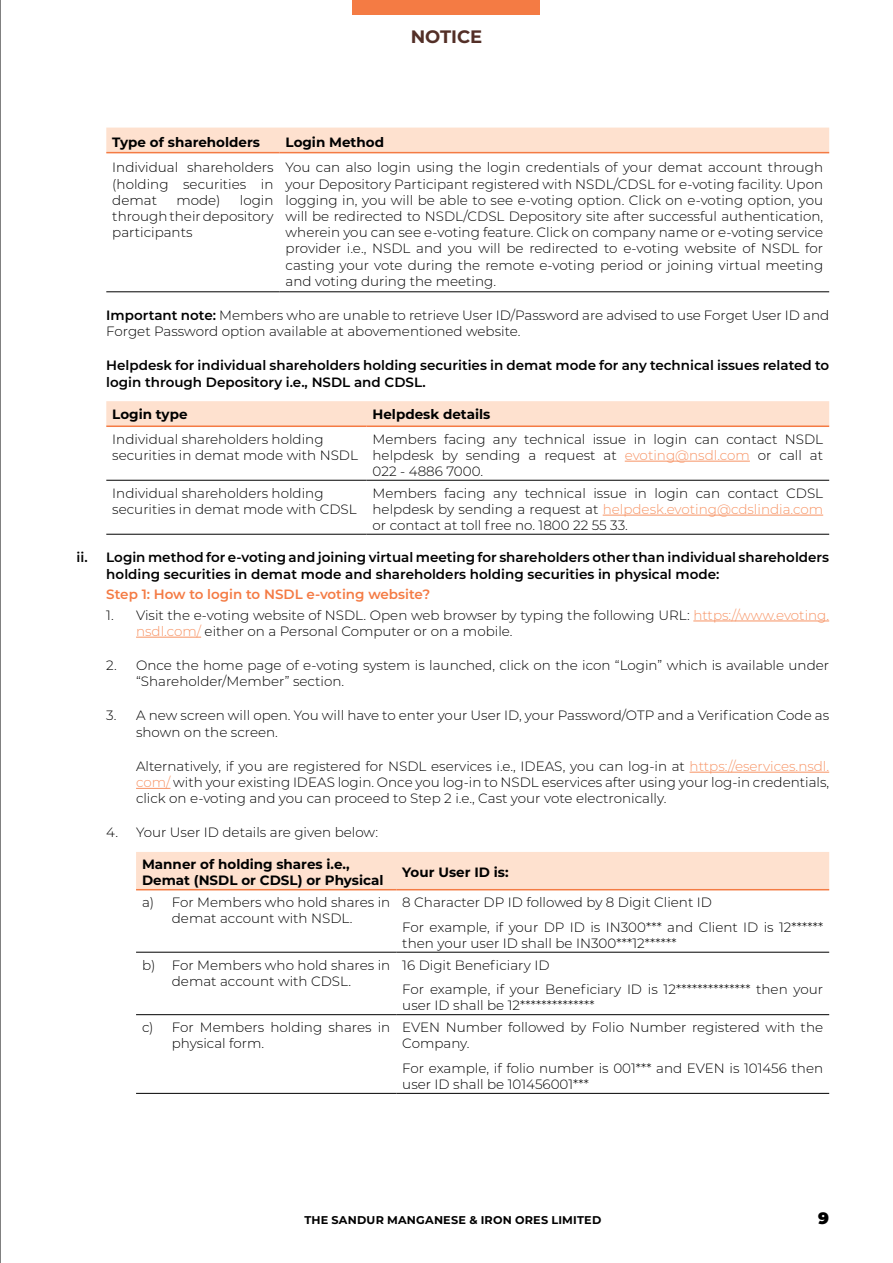
<style>
.page{position:relative;width:893px;height:1263px;background:#fff}
.page>*{position:absolute;margin:0;border:0;box-sizing:border-box;transform-origin:0 0}
.t1{font:700 18px "Montserrat";letter-spacing:-.005em;color:#532f27}
.t2{font:900 16.5px "Montserrat";color:#000}
.t3{font:300 13.5px/16.2px "Montserrat";color:#000}
.t4{font:600 13.5px/16.2px "Montserrat";color:#000}
.t5{font:700 13.5px/16.2px "Montserrat";color:#000}
.t6{font:600 13.5px "Montserrat";color:#f47b44}
.t7{font:700 11.25px "Montserrat";letter-spacing:.02em;color:#000}
.s1{font-weight:600}
.s2{color:#f79364}
</style>
<div class="page">
<hr style="left:693px;top:621px;width:136px;height:1px;background:#f79364">
<hr style="left:136px;top:637px;width:65px;height:1px;background:#f79364">
<hr style="left:690px;top:772px;width:139px;height:1px;background:#f79364">
<hr style="left:136px;top:788px;width:34px;height:1px;background:#f79364">
<div style="left:106px;top:128px;width:723px;height:24px;background:#fee1cf"></div>
<hr style="left:106px;top:152px;width:174px;height:1px;background:#f47b44">
<hr style="left:280px;top:152px;width:549px;height:1px;background:#f47b44">
<hr style="left:106px;top:292px;width:174px;height:1px;background:#000">
<hr style="left:280px;top:292px;width:549px;height:1px;background:#000">
<div style="left:106px;top:401px;width:723px;height:24px;background:#fee1cf"></div>
<hr style="left:367px;top:425px;width:462px;height:2px;background:#f47b44">
<hr style="left:367px;top:480px;width:462px;height:1px;background:#000">
<hr style="left:367px;top:534px;width:462px;height:1px;background:#000">
<hr style="left:106px;top:425px;width:261px;height:2px;background:#f47b44">
<hr style="left:106px;top:480px;width:261px;height:1px;background:#000">
<hr style="left:106px;top:534px;width:261px;height:1px;background:#000">
<hr style="left:625px;top:461px;width:125px;height:1px;background:#f79364">
<hr style="left:603px;top:515px;width:220px;height:1px;background:#f79364">
<div style="left:136px;top:852px;width:693px;height:37px;background:#fee1cf"></div>
<hr style="left:396px;top:889px;width:433px;height:1px;background:#f47b44">
<hr style="left:396px;top:952px;width:433px;height:1px;background:#000">
<hr style="left:396px;top:1014px;width:433px;height:1px;background:#000">
<hr style="left:396px;top:1093px;width:433px;height:1px;background:#000">
<hr style="left:136px;top:889px;width:260px;height:1px;background:#f47b44">
<hr style="left:136px;top:952px;width:260px;height:1px;background:#000">
<hr style="left:136px;top:1014px;width:260px;height:1px;background:#000">
<hr style="left:136px;top:1093px;width:260px;height:1px;background:#000">
<div style="left:353px;top:0;width:187px;height:15px;background:#f47b44"></div>
<hr style="left:0;top:0;width:1px;height:1263px;background:#000">
<h1 class="t1" style="left:411px;top:24px;width:73px">NOTICE</h1>
<p class="t5" style="left:112px;top:133px;width:149px">Type of shareholders</p>
<p class="t5" style="left:286px;top:133px;width:100px">Login Method</p>
<p class="t3" style="left:112px;top:159px;width:163px;text-align:justify">Individual shareholders (holding securities in demat</p>
<p class="t3" style="left:286px;top:159px;width:539px;text-align:justify">You can also login using the login credentials of your demat account through your Depository Participant registered with NSDL/CDSL for e-voting facility. Upon logging in, you will be able to see e-voting option. Click on e-voting option, you will be redirected to NSDL/CDSL Depository site after successful authentication, wherein you can see e-voting feature. Click on company name or e-voting service provider i.e., NSDL and you will be redirected to e-voting website of NSDL for casting your vote during the remote e-voting period or joining virtual meeting and voting during the meeting.</p>
<p class="t3" style="left:106px;top:307px;width:724px"><span class="s1">Important note:</span> Members who are unable to retrieve User ID/Password are advised to use Forget User ID and<br>Forget Password option available at abovementioned website.</p>
<p class="t4" style="left:106px;top:357px;width:724px">Helpdesk for individual shareholders holding securities in demat mode for any technical issues related to login through Depository i.e., NSDL and CDSL.</p>
<p class="t5" style="left:112px;top:405px;width:77px">Login type</p>
<p class="t5" style="left:373px;top:405px;width:119px">Helpdesk details</p>
<p class="t3" style="left:112px;top:430px;width:247px">Individual shareholders holding securities in demat mode with NSDL</p>
<p class="t3" style="left:373px;top:430px;width:452px;text-align:justify">Members facing any technical issue in login can contact NSDL helpdesk by sending a request at <span class="s2">evoting@nsdl.com</span> or call at 022 - 4886 7000.</p>
<p class="t3" style="left:112px;top:484px;width:246px">Individual shareholders holding securities in demat mode with CDSL</p>
<p class="t3" style="left:373px;top:484px;width:452px;text-align:justify">Members facing any technical issue in login can contact CDSL helpdesk by sending a request at <span class="s2">helpdesk.evoting@cdslindia.com </span>or contact at toll free no. 1800 22 55 33.</p>
<p class="t4" style="left:106px;top:549px;width:724px;text-indent:-30px">ii. Login method for e-voting and joining virtual meeting for shareholders other than individual shareholders holding securities in demat mode and shareholders holding securities in physical mode:</p>
<p class="t6" style="left:106px;top:585px;width:325px">Step 1: How to login to NSDL e-voting website?</p>
<p class="t3" style="left:136px;top:606px;width:695px;text-indent:-30px">1. Visit the e-voting website of NSDL. Open web browser by typing the following URL: <span class="s2">https://www.evoting. nsdl.com/</span> either on a Personal Computer or on a mobile.</p>
<p class="t3" style="left:136px;top:657px;width:695px;text-indent:-30px">2. Once the home page of e-voting system is launched, click on the icon “Login” which is available under “Shareholder/Member” section.</p>
<p class="t3" style="left:136px;top:707px;width:695px;text-indent:-30px">3. A new screen will open. You will have to enter your User ID, your Password/OTP and a Verification Code as shown on the screen.</p>
<p class="t3" style="left:136px;top:757px;width:695px;text-align:justify">Alternatively, if you are registered for NSDL eservices i.e., IDEAS, you can log-in at <span class="s2">https://eservices.nsdl. com/</span> with your existing IDEAS login. Once you log-in to NSDL eservices after using your log-in credentials, click on e-voting and you can proceed to Step 2 i.e., Cast your vote electronically.</p>
<p class="t3" style="left:106px;top:824px;width:273px">4. Your User ID details are given below:</p>
<p class="t5" style="left:142px;top:856px;width:243px">Manner of holding shares i.e.,<br>Demat (NSDL or CDSL) or Physical</p>
<p class="t5" style="left:402px;top:864px;width:108px">Your User ID is:</p>
<p class="t3" style="left:142px;top:894px;width:250px;text-align:center">a) For Members who hold shares in demat account with NSDL.</p>
<p class="t3" style="left:402px;top:889px;width:422px;line-height:24.8px">8 Character DP ID followed by 8 Digit Client ID<br>For example, if your DP ID is IN300*** and Client ID is 12******</p>
<p class="t3" style="left:402px;top:935px;width:276px">then your user ID shall be IN300***12******</p>
<p class="t3" style="left:172px;top:956px;width:220px;text-indent:-30px">b) For Members who hold shares in demat account with CDSL.</p>
<p class="t3" style="left:402px;top:952px;width:422px;line-height:24.8px">16 Digit Beneficiary ID<br>For example, if your Beneficiary ID is 12************** then your</p>
<p class="t3" style="left:402px;top:997px;width:194px">user ID shall be 12**************</p>
<p class="t3" style="left:172px;top:1019px;width:220px;text-indent:-30px">c) For Members holding shares in physical form.</p>
<p class="t3" style="left:402px;top:1019px;width:422px">EVEN Number followed by Folio Number registered with the<br>Company.</p>
<p class="t3" style="left:402px;top:1059px;width:422px">For example, if folio number is 001*** and EVEN is 101456 then user ID shall be 101456001***</p>
<p class="t3" style="left:112px;top:191px;width:163px;text-align:justify;text-indent:128px">login through their depository participants</p>
<p class="t3" style="left:176px;top:191px;width:46px">mode)</p>
<p class="t7" style="left:304px;top:1212px;width:298px">THE SANDUR MANGANESE &amp; IRON ORES LIMITED</p>
<p class="t2" style="left:818px;top:1206px;width:12px">9</p>
</div>
